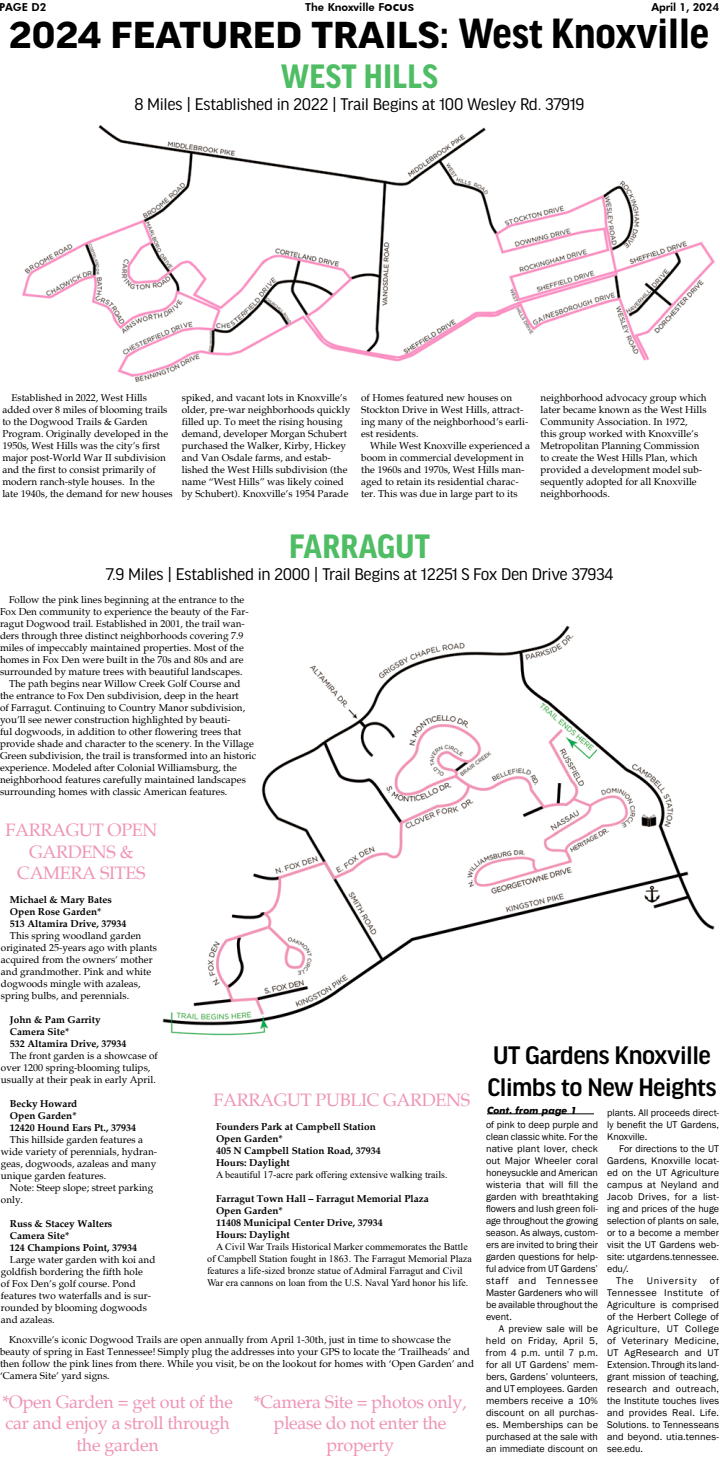
<style>
.page{position:relative;width:720px;height:1458px;background:#fff}
.page>*{position:absolute;margin:0;border:0;box-sizing:border-box;transform-origin:0 0}
.t1{font:700 expanded 40px "Good Headline Pro";color:#000}
.t2{font:700 36px "Good Headline Pro Narr";letter-spacing:.01em;color:#4ebd64}
.t3{font:500 27px/32.4px "Good Headline Pro";letter-spacing:-.02em;color:#000}
.t4{font:18px/21.6px "Palatia";letter-spacing:-.02em;color:#ef95b7;text-align:center}
.t5{font:18px "Good Headline Pro";letter-spacing:-.02em;color:#000}
.t6{font:800 11px "Futura BT";color:#000}
.t7{font:800 11px "Futura BT";letter-spacing:-.02em;color:#000}
.t8{font:10px/12px "Palatia";color:#000}
.t9{font:10px/12px "Franklin Gothic";letter-spacing:.005em;color:#000;text-align:justify}
.t10{font:700 10px/12px "Palatia";color:#000}
.t11{font:10px/12px "Times New Roman";color:#000}
.t12{font:10px "Franklin Gothic";letter-spacing:.025em;color:#000}
.t13{font:italic 700 10px "Futura BT";color:#000}
.t14{font:10px "Franklin Gothic";letter-spacing:.08em;color:#000}
.s1{font-size:14px}
.s2{font-family:"Good Headline Pro Narr";font-stretch:normal;font-size:45px}
</style>
<div class="page">
<img style="left:162px;top:625px;width:553px;height:411px">
<img style="left:22px;top:125px;width:693px;height:257px">
<hr style="left:487px;top:1114px;width:107px;height:1px;background:#000">
<p class="t6" style="left:0;top:0;width:48px">PAGE D2</p>
<p class="t6" style="left:305px;top:0;width:111px">The Knoxville F<span class="s1">ocus</span></p>
<p class="t7" style="left:652px;top:0;width:69px">April 1, 2024</p>
<h1 class="t1" style="left:9px;top:16px;width:702px">2024 FEATURED TRAILS: <span class="s2">West Knoxville</span></h1>
<h2 class="t2" style="left:281px;top:59px;width:159px">WEST HILLS</h2>
<h3 class="t5" style="left:134px;top:95px;width:452px">8 Miles | Established in 2022 | Trail Begins at 100 Wesley Rd. 37919</h3>
<p class="t8" style="left:2px;top:391px;width:172px;text-indent:9px">Established in 2022, West Hills added over 8 miles of blooming trails to the Dogwood Trails &amp; Garden Program. Originally developed in the 1950s, West Hills was the city’s first major post-World War II subdivision and the first to consist primarily of modern ranch-style houses. In the late 1940s, the demand for new houses</p>
<p class="t8" style="left:182px;top:391px;width:170px">spiked, and vacant lots in Knoxville’s older, pre-war neighborhoods quickly filled up. To meet the rising housing demand, developer Morgan Schubert purchased the Walker, Kirby, Hickey and Van Osdale farms, and estab&shy;lished the West Hills subdivision (the name “West Hills” was likely coined by Schubert). Knoxville’s 1954 Parade</p>
<p class="t8" style="left:361px;top:391px;width:169px">of Homes featured new houses on<br>Stockton Drive in West Hills, attract&shy;ing many of the neighborhood’s earli&shy;est residents.</p>
<p class="t8" style="left:361px;top:439px;width:171px;text-indent:9px">While West Knoxville experienced a boom in commercial development in the 1960s and 1970s, West Hills man&shy;aged to retain its residential charac&shy;ter. This was due in large part to its</p>
<p class="t8" style="left:541px;top:391px;width:168px">neighborhood advocacy group which later became known as the West Hills Community Association. In 1972,<br>this group worked with Knoxville’s Metropolitan Planning Commission to create the West Hills Plan, which provided a development model sub&shy;sequently adopted for all Knoxville neighborhoods.</p>
<h2 class="t2" style="left:289px;top:529px;width:142px">FARRAGUT</h2>
<h3 class="t5" style="left:106px;top:565px;width:509px">7.9 Miles | Established in 2000 | Trail Begins at 12251 S Fox Den Drive 37934</h3>
<p class="t8" style="left:9px;top:594px;width:237px">Follow the pink lines beginning at the entrance to the</p>
<p class="t8" style="left:0;top:606px;width:250px">Fox Den community to experience the beauty of the Far-</p>
<p class="t8" style="left:0;top:618px;width:246px">ragut Dogwood trail. Established in 2001, the trail wan-</p>
<p class="t8" style="left:0;top:630px;width:245px">ders through three distinct neighborhoods covering 7.9</p>
<p class="t8" style="left:0;top:642px;width:245px">miles of impeccably maintained properties. Most of the</p>
<p class="t8" style="left:0;top:654px;width:245px">homes in Fox Den were built in the 70s and 80s and are</p>
<p class="t8" style="left:0;top:666px;width:244px">surrounded by mature trees with beautiful landscapes.</p>
<p class="t8" style="left:9px;top:678px;width:233px">The path begins near Willow Creek Golf Course and</p>
<p class="t8" style="left:0;top:690px;width:240px">the entrance to Fox Den subdivision, deep in the heart</p>
<p class="t8" style="left:0;top:702px;width:247px">of Farragut. Continuing to Country Manor subdivision,</p>
<p class="t8" style="left:0;top:714px;width:232px">you’ll see newer construction highlighted by beauti-</p>
<p class="t8" style="left:0;top:726px;width:243px">ful dogwoods, in addition to other flowering trees that</p>
<p class="t8" style="left:0;top:738px;width:255px">provide shade and character to the scenery. In the Village</p>
<p class="t8" style="left:0;top:750px;width:258px">Green subdivision, the trail is transformed into an historic</p>
<p class="t8" style="left:0;top:762px;width:239px">experience. Modeled after Colonial Williamsburg, the</p>
<p class="t8" style="left:0;top:774px;width:248px">neighborhood features carefully maintained landscapes</p>
<p class="t8" style="left:0;top:786px;width:229px">surrounding homes with classic American features.</p>
<h3 class="t4" style="left:5px;top:819px;width:153px">FARRAGUT OPEN<br>GARDENS &amp;<br>CAMERA SITES</h3>
<p class="t10" style="left:10px;top:894px;width:118px">Michael &amp; Mary Bates<br>Open Rose Garden*<br>513 Altamira Drive, 37934</p>
<p class="t8" style="left:1px;top:930px;width:158px;text-indent:9px">This spring woodland garden originated 25-years ago with plants acquired from the owners’ mother and grandmother. Pink and white dogwoods mingle with azaleas, spring bulbs, and perennials.</p>
<p class="t10" style="left:10px;top:1014px;width:118px">John &amp; Pam Garrity<br>Camera Site*<br>532 Altamira Drive, 37934</p>
<p class="t8" style="left:1px;top:1050px;width:159px;text-indent:9px">The front garden is a showcase of over 1200 spring-blooming tulips, usually at their peak in early April.</p>
<p class="t10" style="left:10px;top:1098px;width:128px">Becky Howard<br>Open Garden*<br>12420 Hound Ears Pt., 37934</p>
<p class="t8" style="left:1px;top:1134px;width:158px;text-indent:9px">This hillside garden features a wide variety of perennials, hydran&shy;geas, dogwoods, azaleas and many unique garden features.</p>
<p class="t8" style="left:1px;top:1182px;width:154px;text-indent:9px">Note: Steep slope; street parking only.</p>
<p class="t10" style="left:10px;top:1218px;width:129px">Russ &amp; Stacey Walters<br>Camera Site*<br>124 Champions Point, 37934</p>
<p class="t8" style="left:1px;top:1254px;width:156px;text-indent:9px">Large water garden with koi and goldfish bordering the fifth hole<br>of Fox Den’s golf course. Pond features two waterfalls and is sur&shy;rounded by blooming dogwoods and azaleas.</p>
<h3 class="t4" style="left:213px;top:1089px;width:258px">FARRAGUT PUBLIC GARDENS</h3>
<p class="t10" style="left:216px;top:1121px;width:166px">Founders Park at Campbell Station<br>Open Garden*<br>405 N Campbell Station Road, 37934<br>Hours: Daylight</p>
<p class="t11" style="left:216px;top:1168px;width:233px">A beautiful 17-acre park offering extensive walking trails.</p>
<p class="t10" style="left:216px;top:1193px;width:214px">Farragut Town Hall – Farragut Memorial Plaza<br>Open Garden*<br>11408 Municipal Center Drive, 37934<br>Hours: Daylight</p>
<p class="t11" style="left:207px;top:1240px;width:266px;text-indent:9px">A Civil War Trails Historical Marker commemorates the Battle of Campbell Station fought in 1863. The Farragut Memorial Plaza features a life-sized bronze statue of Admiral Farragut and Civil War era cannons on loan from the U.S. Naval Yard honor his life.</p>
<p class="t8" style="left:0;top:1334px;width:476px;text-indent:9px">Knoxville’s iconic Dogwood Trails are open annually from April 1-30th, just in time to showcase the beauty of spring in East Tennessee! Simply plug the addresses into your GPS to locate the ‘Trailheads’ and then follow the pink lines from there. While you visit, be on the lookout for homes with ‘Open Garden’ and ‘Camera Site’ yard signs.</p>
<h3 class="t4" style="left:2px;top:1391px;width:232px">*Open Garden = get out of the car and enjoy a stroll through the garden</h3>
<h3 class="t4" style="left:254px;top:1391px;width:214px">*Camera Site = photos only, please do not enter the property</h3>
<h3 class="t3" style="left:487px;top:1039px;width:231px">UT Gardens Knoxville<br>Climbs to New Heights</h3>
<p class="t13" style="left:487px;top:1104px;width:91px">Cont. from page 1</p>
<p class="t9" style="left:486px;top:1119px;width:114px">of pink to deep purple and clean classic white. For the native plant lover, check out Major Wheeler coral honeysuckle and American wisteria that will fill the garden with breathtaking flowers and lush green foli&shy;age throughout the growing season. As always, custom&shy;ers are invited to bring their garden questions for help&shy;ful advice from UT Gardens’ staff and Tennessee Master Gardeners who will be available throughout the event.</p>
<p class="t9" style="left:486px;top:1323px;width:114px;text-indent:13px">A preview sale will be held on Friday, April 5, from 4 p.m. until 7 p.m. for all UT Gardens’ mem&shy;bers, Gardens’ volunteers, and UT employees. Garden members receive a 10% discount on all purchas&shy;es. Memberships can be purchased at the sale with an immediate discount on</p>
<p class="t9" style="left:607px;top:1107px;width:114px">plants. All proceeds direct&shy;ly benefit the UT Gardens, Knoxville.</p>
<p class="t9" style="left:619px;top:1143px;width:102px">For directions to the UT</p>
<p class="t9" style="left:607px;top:1155px;width:114px">Gardens, Knoxville locat-</p>
<p class="t9" style="left:607px;top:1167px;width:114px">ed on the UT Agriculture</p>
<p class="t9" style="left:607px;top:1179px;width:114px">campus at Neyland and</p>
<p class="t12" style="left:607px;top:1190px;width:114px">Jacob Drives, for a list-</p>
<p class="t9" style="left:607px;top:1203px;width:114px">ing and prices of the huge</p>
<p class="t9" style="left:607px;top:1215px;width:114px">selection of plants on sale,</p>
<p class="t9" style="left:607px;top:1227px;width:114px">or to a become a member</p>
<p class="t9" style="left:607px;top:1239px;width:114px">visit the UT Gardens web-</p>
<p class="t9" style="left:607px;top:1251px;width:114px">site: utgardens.tennessee.</p>
<p class="t9" style="left:607px;top:1263px;width:23px">edu/.</p>
<p class="t9" style="left:616px;top:1275px;width:19px">The</p>
<p class="t14" style="left:647px;top:1274px;width:51px">University</p>
<p class="t9" style="left:607px;top:1275px;width:114px;text-indent:103px">of Tennessee Institute of Agriculture is comprised of the Herbert College of Agriculture, UT College of Veterinary Medicine, UT AgResearch and UT Extension. Through its land&shy;grant mission of teaching, research and outreach, the Institute touches lives and provides Real. Life.<br>Solutions. to Tennesseans and beyond. utia.tennes&shy;see.edu.</p>
</div>
